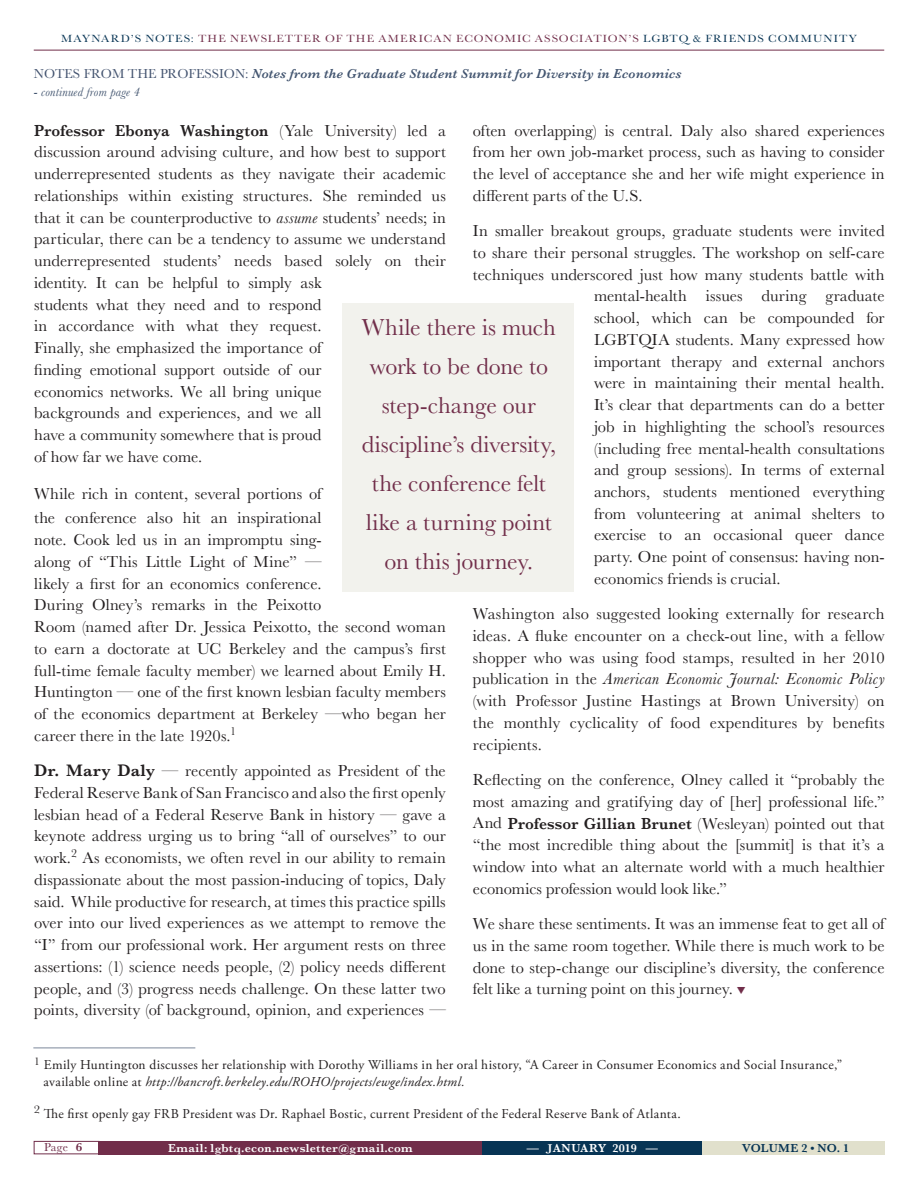
<style>
.page{position:relative;width:918px;height:1188px;background:#fff}
.page>*{position:absolute;margin:0;border:0;box-sizing:border-box;transform-origin:0 0}
.Body_Text{font:24px/39px "Baskerville";color:#712e4a;text-align:center}
.Body_Text-2{font:16.5px/21.8px "Baskerville";color:#231f20;text-align:justify}
.t1{font:13.5px "Adobe Garamond Pro";letter-spacing:.025em;color:#231f20}
.Continued_Section_He{font:italic 600 13.5px "Baskerville";letter-spacing:.02em;color:#435570}
.t2{font:italic 13.5px "Adobe Garamond Pro";letter-spacing:.025em;color:#231f20}
.Continued_Section_He-2{font:italic 12.75px "Baskerville";letter-spacing:.015em;color:#435570}
.t3{font:600 12px "Baskerville";letter-spacing:.025em;color:#fff}
.t4{font:600 12px "Baskerville";letter-spacing:.005em;color:#073454}
.t5{font:12px "Baskerville";color:#712e4a}
.t6{font:10.8px "Baskerville";letter-spacing:.085em;color:#712e4a;scale:1.11 1}
.s1{color:#073454}
.s2{font-weight:400;font-style:normal;color:#445470}
.s3{font-weight:600}
.s4{font-style:italic}
.s5{font-weight:600;font-size:17.25px}
.s6{font-style:normal}
.s7{font-size:10.5px}
.s8{font-size:11.1px}
.s9{font-size:10.2px}
</style>
<div class="page">
<div style="left:701px;top:1141px;width:183px;height:13px;background:#e1e0cc"></div>
<div style="left:482px;top:1141px;width:219px;height:13px;background:#073454"></div>
<div style="left:98px;top:1141px;width:384px;height:13px;background:#712e4a"></div>
<div style="left:34px;top:1141px;width:65px;height:13px;border:1px solid #712e4a"></div>
<hr style="left:34px;top:50px;width:850px;height:1px;background:#712e4a">
<div style="left:342px;top:303px;width:232px;height:289px;background:#f2f2ed"></div>
<hr style="left:33px;top:1048px;width:162px;height:1px;background:#435570">
<p class="t6" style="left:61px;top:31px;width:718px"><span class="s1">MAYNARD’S NOTES:</span> THE NEWSLETTER OF THE AMERICAN ECONOMIC ASSOCIATION’S <span class="s1">LGBTQ &amp; FRIENDS COMMUNITY</span></p>
<p class="Continued_Section_He" style="left:34px;top:64px;width:649px"><span class="s2">NOTES FROM THE PROFESSION:</span> Notes from the Graduate Student Summit for Diversity in Economics</p>
<p class="Continued_Section_He-2" style="left:34px;top:83px;width:107px"><span class="s3">-</span> continued from page 4</p>
<p class="Body_Text-2" style="left:473px;top:120px;width:413px">often overlapping) is central. Daly also shared experiences from her own job-market process, such as having to consider the level of acceptance she and her wife might experience in different parts of the U.S.</p>
<p class="Body_Text-2" style="left:473px;top:220px;width:413px">In smaller breakout groups, graduate students were invited</p>
<p class="Body_Text-2" style="left:473px;top:242px;width:413px">to share their personal struggles. The workshop on self-care</p>
<p class="Body_Text-2" style="left:473px;top:264px;width:413px">techniques underscored just how many students battle with</p>
<p class="Body_Text-2" style="left:594px;top:285px;width:292px">mental-health issues during graduate</p>
<p class="Body_Text-2" style="left:594px;top:307px;width:292px">school, which can be compounded for</p>
<p class="Body_Text-2" style="left:594px;top:329px;width:292px">LGBTQIA students. Many expressed how</p>
<p class="Body_Text-2" style="left:594px;top:351px;width:292px">important therapy and external anchors</p>
<p class="Body_Text-2" style="left:594px;top:372px;width:292px">were in maintaining their mental health.</p>
<p class="Body_Text-2" style="left:594px;top:394px;width:292px">It’s clear that departments can do a better</p>
<p class="Body_Text-2" style="left:594px;top:416px;width:292px">job in highlighting the school’s resources</p>
<p class="Body_Text-2" style="left:594px;top:438px;width:292px">(including free mental-health consultations</p>
<p class="Body_Text-2" style="left:594px;top:459px;width:292px">and group sessions). In terms of external</p>
<p class="Body_Text-2" style="left:594px;top:481px;width:292px">anchors, students mentioned everything</p>
<p class="Body_Text-2" style="left:594px;top:503px;width:292px">from volunteering at animal shelters to</p>
<p class="Body_Text-2" style="left:594px;top:525px;width:292px">exercise to an occasional queer dance</p>
<p class="Body_Text-2" style="left:594px;top:546px;width:292px">party. One point of consensus: having non-</p>
<p class="Body_Text-2" style="left:594px;top:568px;width:188px">economics friends is crucial.</p>
<p class="Body_Text-2" style="left:473px;top:603px;width:413px">Washington also suggested looking externally for research ideas. A fluke encounter on a check-out line, with a fellow shopper who was using food stamps, resulted in her 2010 publication in the <span class="s4">American Economic Journal: Economic Policy </span>(with Professor Justine Hastings at Brown University) on the monthly cyclicality of food expenditures by benefits recipients.</p>
<p class="Body_Text-2" style="left:473px;top:769px;width:413px">Reflecting on the conference, Olney called it “probably the most amazing and gratifying day of [her] professional life.” And <span class="s3">Professor Gillian Brunet</span> (Wesleyan) pointed out that “the most incredible thing about the [summit] is that it’s a window into what an alternate world with a much healthier economics profession would look like.”</p>
<p class="Body_Text-2" style="left:473px;top:913px;width:413px">We share these sentiments. It was an immense feat to get all of us in the same room together. While there is much work to be done to step-change our discipline’s diversity, the conference felt like a turning point on this journey.</p>
<p class="Body_Text-2" style="left:34px;top:120px;width:413px;text-align:left"><span class="s3">Professor Ebonya Washington</span> (Yale University) led a discussion around advising culture, and how best to support underrepresented students as they navigate their academic relationships within existing structures. She reminded us that it can be counterproductive to <span class="s4">assume</span> students’ needs; in particular, there can be a tendency to assume we understand underrepresented students’ needs based solely on their identity. It can be helpful to simply ask<br>students what they need and to respond<br>in accordance with what they request.<br>Finally, she emphasized the importance of<br>finding emotional support outside of our<br>economics networks. We all bring unique<br>backgrounds and experiences, and we all<br>have a community somewhere that is proud<br>of how far we have come.</p>
<p class="Body_Text-2" style="left:34px;top:482px;width:289px;line-height:24px">While rich in content, several portions of the conference also hit an inspirational</p>
<p class="Body_Text-2" style="left:34px;top:529px;width:413px;text-align:left">note. Cook led us in an impromptu sing-<br>along of “This Little Light of Mine” —<br>likely a first for an economics conference.<br>During Olney’s remarks in the Peixotto<br>Room (named after Dr. Jessica Peixotto, the second woman to earn a doctorate at UC Berkeley and the campus’s first full-time female faculty member) we learned about Emily H.<br>Huntington — one of the first known lesbian faculty members of the economics department at Berkeley —who began her career there in the late 1920s.<sup>1</sup></p>
<p class="Body_Text-2" style="left:34px;top:760px;width:413px"><span class="s5">Dr. Mary Daly</span> — recently appointed as President of the Federal Reserve Bank of San Francisco and also the first openly lesbian head of a Federal Reserve Bank in history — gave a keynote address urging us to bring “all of ourselves” to our work.<sup>2</sup> As economists, we often revel in our ability to remain dispassionate about the most passion-inducing of topics, Daly said. While productive for research, at times this practice spills over into our lived experiences as we attempt to remove the “I” from our professional work. Her argument rests on three assertions: (1) science needs people, (2) policy needs different people, and (3) progress needs challenge. On these latter two points, diversity (of background, opinion, and experiences —</p>
<p class="Body_Text" style="left:362px;top:308px;width:196px">While there is much work to be done to step-change our discipline’s diversity, the conference felt like a turning point on this journey.</p>
<p class="t1" style="left:34px;top:1057px;width:810px"><sup>1</sup> Emily Huntington discusses her relationship with Dorothy Williams in her oral history, “A Career in Consumer Economics and Social Insurance,”</p>
<p class="t2" style="left:44px;top:1073px;width:423px"><span class="s6">available online at</span> http://bancroft.berkeley.edu/ROHO/projects/ewge/index.html.</p>
<p class="t1" style="left:34px;top:1106px;width:648px"><sup>2</sup> The first openly gay FRB President was Dr. Raphael Bostic, current President of the Federal Reserve Bank of Atlanta.</p>
<p class="t5" style="left:44px;top:1139px;width:40px">Page <span class="s3">6</span></p>
<p class="t3" style="left:168px;top:1140px;width:246px">Email: l<span class="s7">g</span>bt<span class="s7">q</span>.econ.newsletter<span class="s8">@</span><span class="s7">g</span>mail.com</p>
<p class="t3" style="left:527px;top:1140px;width:133px">— <span class="s9">J</span>ANUARY 2019 —</p>
<p class="t4" style="left:742px;top:1140px;width:109px">VOLUME 2 • NO. 1</p>
</div>
